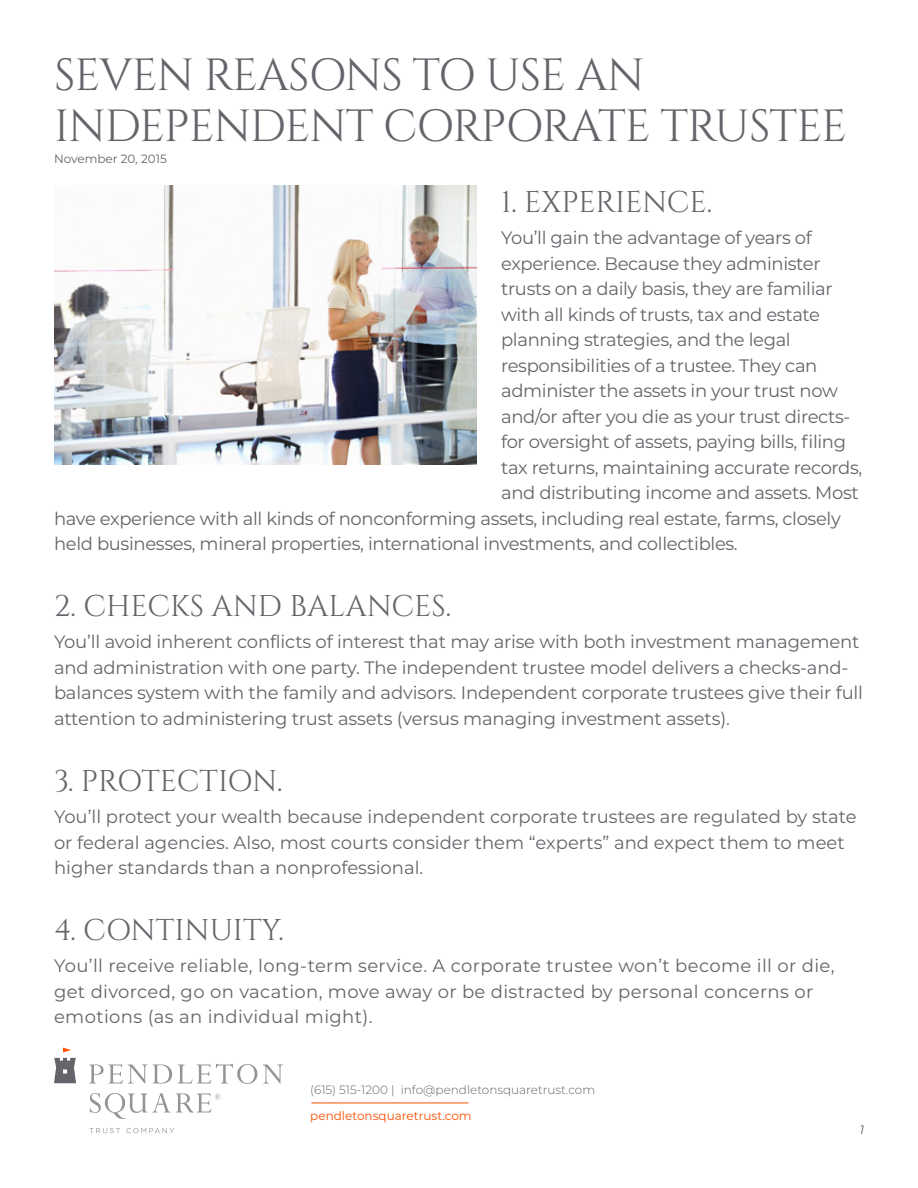
<style>
.page{position:relative;width:918px;height:1188px;background:#fff}
.page>*{position:absolute;margin:0;border:0;box-sizing:border-box;transform-origin:0 0}
.t1{font:45px/51px "Cinzel";letter-spacing:-.025em;color:#63656a}
.Subhead{font:30px "Cinzel";color:#63656a}
.Subhead-2{font:30px "Cinzel";letter-spacing:-.02em;color:#63656a}
.t2{font:18px/25.5px "Montserrat";letter-spacing:-.015em;color:#63656a}
.t3{font:18px/25.5px "Montserrat";letter-spacing:.02em;color:#63656a}
.t4{font:300 12px "Montserrat";color:#64656a}
.t5{font:12px "Montserrat";color:#ff5000}
.t6{font:12px "Montserrat";color:#63656a}
.t7{font:italic 300 12px "Montserrat";color:#231f20}
</style>
<div class="page">
<svg style="left:89px;top:1128px;width:31px;height:5px"></svg>
<svg style="left:89px;top:1065px;width:83px;height:19px"></svg>
<svg style="left:178px;top:1064px;width:79px;height:20px"></svg>
<svg style="left:263px;top:1065px;width:19px;height:19px"></svg>
<svg style="left:54px;top:1048px;width:22px;height:35px"></svg>
<svg style="left:90px;top:1093px;width:131px;height:26px"></svg>
<svg style="left:126px;top:1128px;width:48px;height:5px"></svg>
<hr style="left:311px;top:1103px;width:158px;height:1px;background:#ff5000">
<img style="left:54px;top:186px;width:422px;height:278px">
<p class="t1" style="left:54px;top:51px;width:794px">SEVEN REASONS TO USE AN<br>INDEPENDENT CORPORATE TRUSTEE</p>
<p class="t6" style="left:54px;top:150px;width:114px">November 20, 2015</p>
<p class="Subhead" style="left:501px;top:184px;width:213px">1. EXPERIENCE.</p>
<p class="t2" style="left:501px;top:224px;width:312px">You’ll gain the advantage of years of</p>
<p class="t2" style="left:501px;top:250px;width:321px">experience. Because they administer</p>
<p class="t2" style="left:501px;top:275px;width:333px">trusts on a daily basis, they are familiar</p>
<p class="t2" style="left:501px;top:301px;width:320px">with all kinds of trusts, tax and estate</p>
<p class="t2" style="left:501px;top:326px;width:291px">planning strategies, and the legal</p>
<p class="t2" style="left:501px;top:352px;width:318px">responsibilities of a trustee. They can</p>
<p class="t2" style="left:501px;top:377px;width:338px">administer the assets in your trust now</p>
<p class="t2" style="left:501px;top:403px;width:351px">and/or after you die as your trust directs-</p>
<p class="t2" style="left:501px;top:428px;width:347px">for oversight of assets, paying bills, filing</p>
<p class="t2" style="left:501px;top:454px;width:363px">tax returns, maintaining accurate records,</p>
<p class="t2" style="left:501px;top:479px;width:359px">and distributing income and assets. Most</p>
<p class="t2" style="left:54px;top:505px;width:788px">have experience with all kinds of nonconforming assets, including real estate, farms, closely</p>
<p class="t2" style="left:54px;top:530px;width:685px">held businesses, mineral properties, international investments, and collectibles.</p>
<p class="Subhead" style="left:54px;top:589px;width:399px">2. CHECKS AND BALANCES.</p>
<p class="t2" style="left:54px;top:629px;width:811px">You’ll avoid inherent conflicts of interest that may arise with both investment management and administration with one party. The independent trustee model delivers a checks-and&shy;balances system with the family and advisors. Independent corporate trustees give their full attention to administering trust assets (versus managing investment assets).</p>
<p class="Subhead-2" style="left:54px;top:763px;width:230px">3. PROTECTION.</p>
<p class="t2" style="left:54px;top:803px;width:804px">You’ll protect your wealth because independent corporate trustees are regulated by state or federal agencies. Also, most courts consider them “experts” and expect them to meet higher standards than a nonprofessional.</p>
<p class="Subhead" style="left:54px;top:913px;width:231px">4. CONTINUITY.</p>
<p class="t3" style="left:54px;top:953px;width:782px">You’ll receive reliable, long-term service. A corporate trustee won’t become ill or die, get divorced, go on vacation, move away or be distracted by personal concerns or emotions (as an individual might).</p>
<p class="t4" style="left:310px;top:1082px;width:286px">(615) 515-1200 | info@pendletonsquaretrust.com</p>
<p class="t5" style="left:310px;top:1107px;width:163px">pendletonsquaretrust.com</p>
<p class="t7" style="left:860px;top:1122px;width:6px">1</p>
</div>
